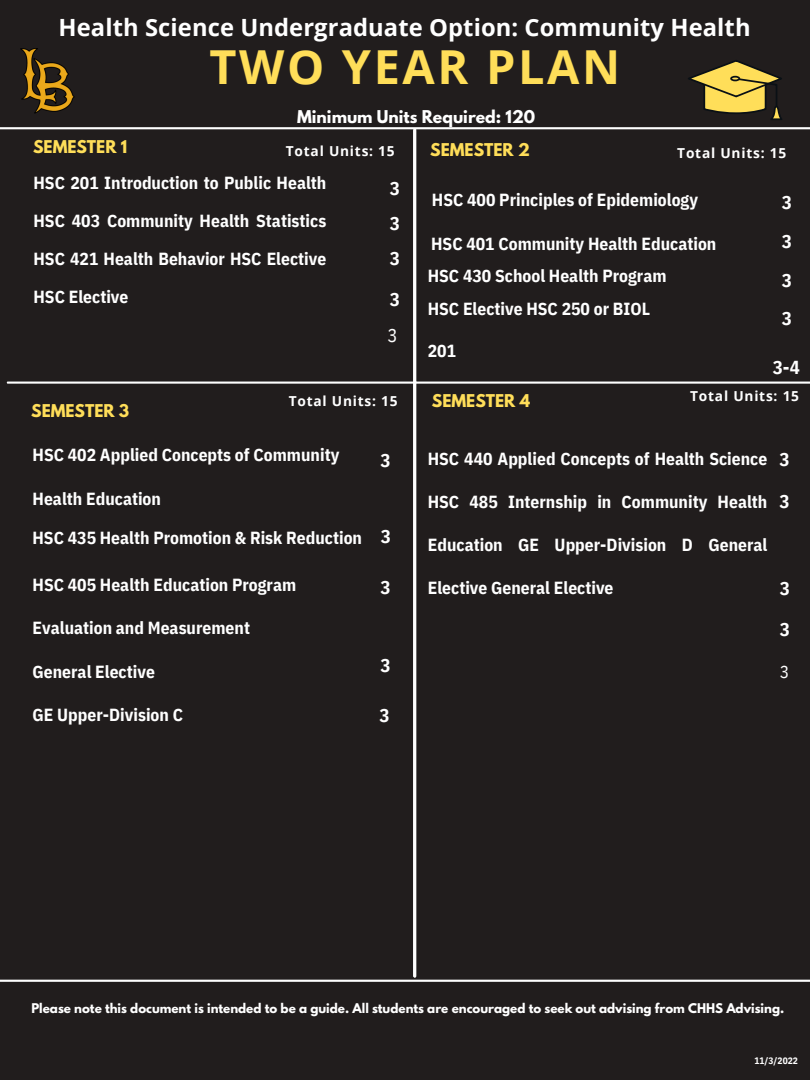
<style>
.page{position:relative;width:810px;height:1080px;background:#211d1d}
.page>*{position:absolute;margin:0;border:0;box-sizing:border-box;transform-origin:0 0}
.t1{font:700 46.88px "Open Sans";letter-spacing:.055em;color:#ffde59}
.t2{font:700 23.75px "Open Sans";letter-spacing:.005em;color:#fff}
.t3{font:700 18.75px/38.9px "IBM Plex Sans Cond";color:#fff;text-align:justify}
.t4{font:18.75px "IBM Plex Sans Cond";color:#fff}
.t5{font:700 17.5px/38px "IBM Plex Sans Cond";color:#fff;text-align:justify}
.t6{font:17.5px "IBM Plex Sans Cond";color:#fff}
.t7{font:700 15.62px "League Spartan";color:#ffde59}
.t8{font:700 15.62px "League Spartan";color:#fff}
.t9{font:700 13.75px "Open Sans";letter-spacing:.055em;color:#fff}
.t10{font:700 11.88px "League Spartan";color:#fff}
.t11{font:700 9.38px "IBM Plex Sans Cond";color:#fff}
</style>
<div class="page">
<img style="left:0;top:127px;width:810px;height:855px">
<svg style="left:688px;top:60px;width:94px;height:60px"></svg>
<img style="left:20px;top:48px;width:55px;height:66px">
<h4 class="t2" style="left:59px;top:11px;width:694px">Health Science Undergraduate Option: Community Health</h4>
<h1 class="t1" style="left:209px;top:34px;width:412px">TWO YEAR PLAN</h1>
<h1 class="t8" style="left:297px;top:108px;width:240px">Minimum Units Required: 120</h1>
<h2 class="t7" style="left:33px;top:139px;width:96px">SEMESTER 1</h2>
<h2 class="t9" style="left:286px;top:141px;width:110px">Total Units: 15</h2>
<p class="t7" style="left:430px;top:142px;width:101px">SEMESTER 2</p>
<h2 class="t9" style="left:677px;top:144px;width:110px">Total Units: 15</h2>
<p class="t5" style="left:33px;top:164px;width:294px">HSC 201 Introduction to Public Health HSC 403 Community Health Statistics HSC 421 Health Behavior HSC Elective HSC Elective</p>
<p class="t3" style="left:390px;top:170px;width:12px;line-height:35.1px">3<br>3<br>3</p>
<p class="t3" style="left:390px;top:280px;width:12px">3</p>
<h2 class="t4" style="left:388px;top:323px;width:12px">3</h2>
<h2 class="t7" style="left:31px;top:403px;width:100px">SEMESTER 3</h2>
<p class="t9" style="left:289px;top:392px;width:110px">Total Units: 15</p>
<p class="t5" style="left:33px;top:436px;width:308px">HSC 402 Applied Concepts of Community</p>
<p class="t5" style="left:33px;top:479px;width:130px">Health Education</p>
<h3 class="t5" style="left:32px;top:518px;width:331px">HSC 435 Health Promotion &amp; Risk Reduction</h3>
<h5 class="t5" style="left:33px;top:566px;width:265px">HSC 405 Health Education Program</h5>
<h5 class="t5" style="left:33px;top:609px;width:219px">Evaluation and Measurement</h5>
<h5 class="t5" style="left:33px;top:652px;width:124px">General Elective</h5>
<h5 class="t5" style="left:33px;top:695px;width:152px">GE Upper-Division C</h5>
<h3 class="t3" style="left:381px;top:441px;width:12px">3</h3>
<h3 class="t3" style="left:381px;top:516px;width:12px">3</h3>
<h2 class="t3" style="left:381px;top:568px;width:12px">3</h2>
<h5 class="t3" style="left:380px;top:645px;width:12px">3</h5>
<h5 class="t3" style="left:379px;top:695px;width:12px">3</h5>
<h3 class="t5" style="left:432px;top:180px;width:268px">HSC 400 Principles of Epidemiology</h3>
<h5 class="t5" style="left:431px;top:224px;width:287px">HSC 401 Community Health Education</h5>
<h2 class="t5" style="left:428px;top:259px;width:240px;line-height:32.8px">HSC 430 School Health Program<br>HSC Elective HSC 250 or BIOL</h2>
<h2 class="t5" style="left:428px;top:332px;width:30px">201</h2>
<p class="t3" style="left:782px;top:182px;width:12px">3<br>3<br>3<br>3</p>
<p class="t3" style="left:773px;top:347px;width:29px">3-4</p>
<p class="t9" style="left:690px;top:386px;width:110px">Total Units: 15</p>
<p class="t7" style="left:432px;top:392px;width:100px">SEMESTER 4</p>
<h2 class="t5" style="left:428px;top:439px;width:341px">HSC 440 Applied Concepts of Health Science</h2>
<h2 class="t5" style="left:428px;top:482px;width:341px">HSC 485 Internship in Community Health</h2>
<h2 class="t5" style="left:428px;top:526px;width:341px">Education GE Upper-Division D General</h2>
<h2 class="t5" style="left:428px;top:569px;width:187px">Elective General Elective</h2>
<p class="t3" style="left:779px;top:439px;width:12px">3</p>
<p class="t3" style="left:779px;top:481px;width:12px">3</p>
<h2 class="t3" style="left:780px;top:568px;width:12px;line-height:40.8px">3<br>3</h2>
<h2 class="t6" style="left:780px;top:661px;width:11px">3</h2>
<h2 class="t10" style="left:31px;top:1003px;width:754px">Please note this document is intended to be a guide. All students are encouraged to seek out advising from CHHS Advising.</h2>
<h2 class="t11" style="left:754px;top:1054px;width:45px">11/3/2022</h2>
</div>
